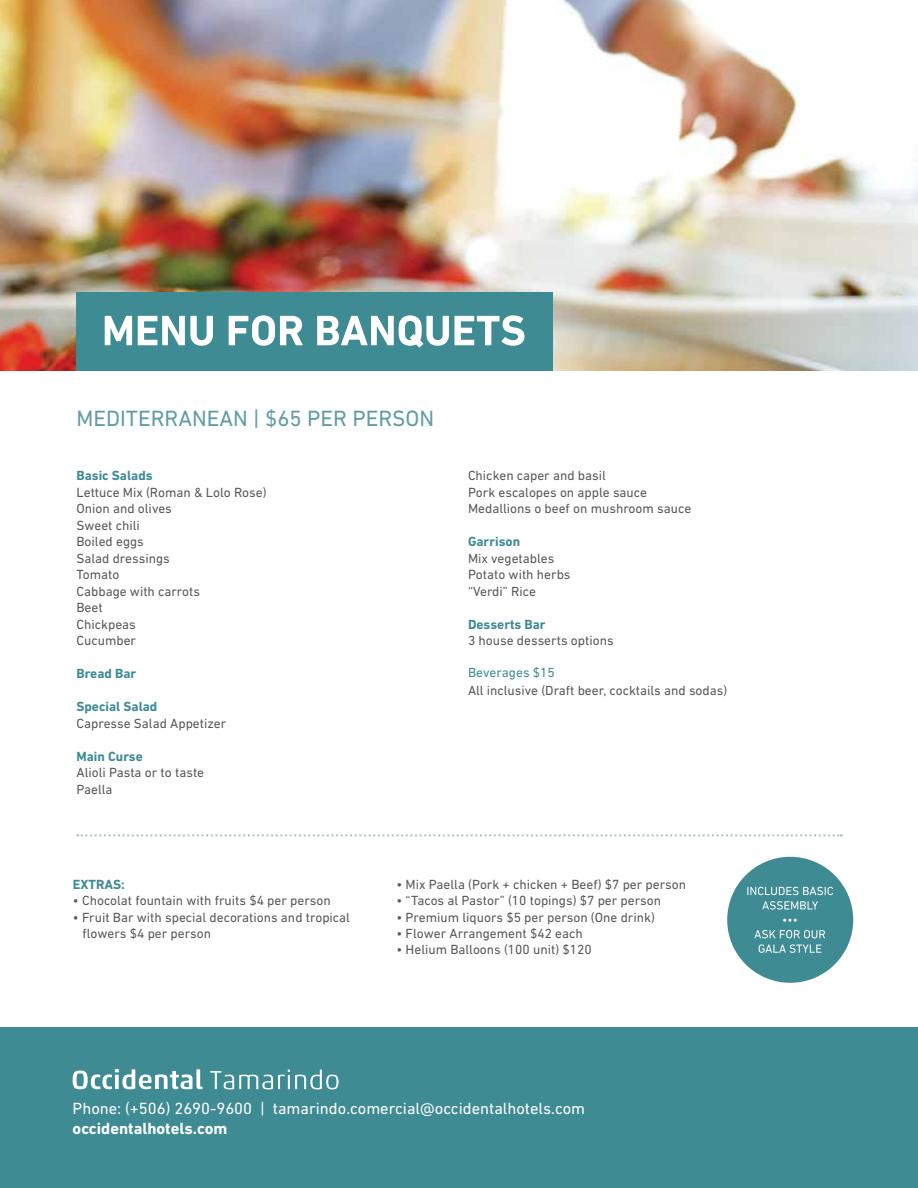
<style>
.page{position:relative;width:918px;height:1188px;background:#fff}
.page>*{position:absolute;margin:0;border:0;box-sizing:border-box;transform-origin:0 0}
.t1{font:22.5px "DIN Next LT Pro";color:#629ca5}
.t2{font:16.5px "DIN Next LT Pro";color:#fff}
.t3{font:700 16.5px "DIN Next LT Pro";color:#fff}
.t4{font:13.5px/16.5px "DIN Next LT Pro";color:#58595b}
.t5{font:700 13.5px "DIN Next LT Pro";color:#3e8b94}
.t6{font:13.5px "DIN Next LT Pro";color:#3e8b94}
</style>
<div class="page">
<div style="left:0;top:1028px;width:918px;height:160px;background:#3e8b94"></div>
<img style="left:0;top:0;width:918px;height:371px">
<div style="left:76px;top:292px;width:477px;height:79px;background:#3e8b94"></div>
<svg style="left:105px;top:315px;width:420px;height:33px"></svg>
<svg style="left:77px;top:834px;width:765px;height:3px"></svg>
<svg style="left:210px;top:1070px;width:129px;height:19px"></svg>
<svg style="left:73px;top:1069px;width:130px;height:20px"></svg>
<div style="left:727px;top:857px;width:126px;height:126px;background:#3e8b94;border-radius:50%"></div>
<svg style="left:759px;top:944px;width:62px;height:9px"></svg>
<svg style="left:754px;top:930px;width:71px;height:8px"></svg>
<svg style="left:783px;top:919px;width:14px;height:3px"></svg>
<svg style="left:762px;top:901px;width:56px;height:9px"></svg>
<svg style="left:747px;top:887px;width:86px;height:8px"></svg>
<h1 class="t1" style="left:76px;top:405px;width:359px">MEDITERRANEAN | $65 PER PERSON</h1>
<p class="t5" style="left:76px;top:468px;width:78px">Basic Salads</p>
<p class="t4" style="left:76px;top:484px;width:192px">Lettuce Mix (Roman &amp; Lolo Rose)<br>Onion and olives<br>Sweet chili<br>Boiled eggs<br>Salad dressings<br>Tomato<br>Cabbage with carrots<br>Beet<br>Chickpeas<br>Cucumber</p>
<p class="t5" style="left:76px;top:666px;width:61px">Bread Bar</p>
<p class="t5" style="left:76px;top:699px;width:82px">Special Salad</p>
<p class="t4" style="left:76px;top:715px;width:151px">Capresse Salad Appetizer</p>
<p class="t5" style="left:76px;top:748px;width:68px">Main Curse</p>
<p class="t4" style="left:76px;top:764px;width:129px">Alioli Pasta or to taste<br>Paella</p>
<p class="t4" style="left:468px;top:467px;width:225px">Chicken caper and basil<br>Pork escalopes on apple sauce<br>Medallions o beef on mushroom sauce</p>
<p class="t5" style="left:468px;top:534px;width:54px">Garrison</p>
<p class="t4" style="left:468px;top:550px;width:104px">Mix vegetables<br>Potato with herbs “Verdi” Rice</p>
<p class="t5" style="left:468px;top:616px;width:79px">Desserts Bar</p>
<p class="t4" style="left:468px;top:632px;width:147px">3 house desserts options</p>
<p class="t4" style="left:468px;top:682px;width:261px">All inclusive (Draft beer, cocktails and sodas)</p>
<p class="t6" style="left:468px;top:664px;width:88px">Beverages $15</p>
<p class="t5" style="left:73px;top:876px;width:53px">EXTRAS:</p>
<p class="t4" style="left:73px;top:892px;width:259px">• Chocolat fountain with fruits $4 per person</p>
<p class="t4" style="left:83px;top:909px;width:269px;text-indent:-10px">• Fruit Bar with special decorations and tropical flowers $4 per person</p>
<p class="t4" style="left:396px;top:876px;width:291px">• Mix Paella (Pork + chicken + Beef) $7 per person</p>
<p class="t4" style="left:396px;top:892px;width:266px">• “Tacos al Pastor” (10 topings) $7 per person</p>
<p class="t4" style="left:396px;top:909px;width:260px">• Premium liquors $5 per person (One drink)</p>
<p class="t4" style="left:396px;top:925px;width:188px">• Flower Arrangement $42 each</p>
<p class="t4" style="left:396px;top:941px;width:197px">• Helium Balloons (100 unit) $120</p>
<p class="t2" style="left:73px;top:1099px;width:514px">Phone: (+506) 2690-9600 | tamarindo.comercial@occidentalhotels.com</p>
<p class="t3" style="left:73px;top:1119px;width:156px">occidentalhotels.com</p>
</div>
